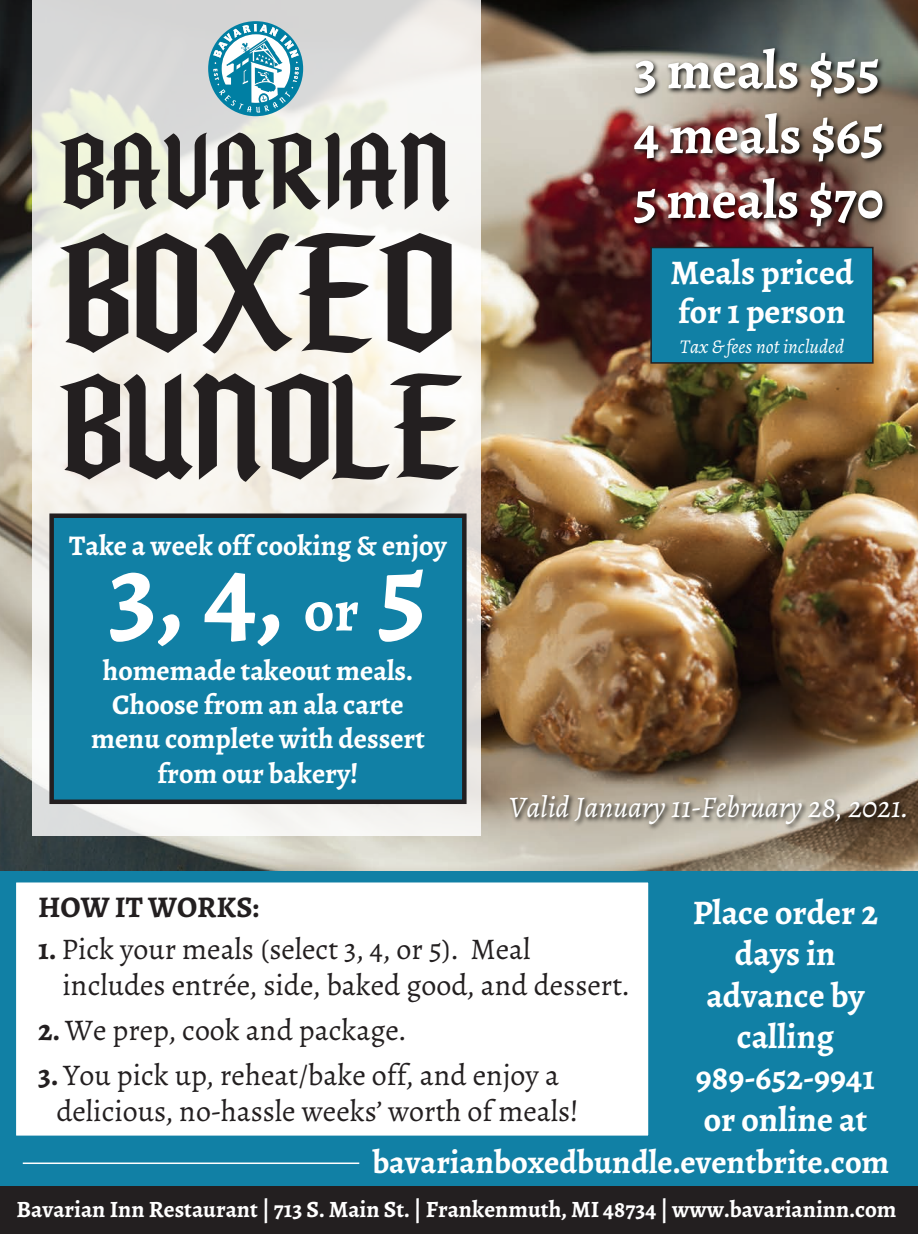
<style>
.page{position:relative;width:918px;height:1234px;background:#fff}
.page>*{position:absolute;margin:0;border:0;box-sizing:border-box;transform-origin:0 0}
.t1{font:187.65px "Bavaria";color:#231f20}
.t2{font:166.05px "Bavaria";color:#231f20}
.t3{font:120.45px "Bavaria";color:#231f20}
.t4{font:700 113.25px "Alegreya";color:#fff}
.t5{font:700 54px/64.8px "Alegreya";color:#fff;text-align:justify}
.t6{font:700 34.5px/41.4px "Alegreya";color:#fff;text-align:center}
.t7{font:700 33px "Alegreya";color:#fff}
.t8{font:30px/36px "Alegreya";color:#231f20}
.t9{font:italic 30px "Alegreya";color:#fff}
.t10{font:700 30px "Alegreya";color:#231f20}
.t11{font:700 28.5px/34.2px "Alegreya";color:#fff;text-align:center}
.t12{font:700 23.4px "Alegreya";color:#fff}
.t13{font:italic 19.5px "Alegreya";color:#fff}
.s1{font-size:60px}
.s2{font-weight:700}
</style>
<div class="page">
<img style="left:0;top:0;width:918px;height:872px">
<div style="left:0;top:872px;width:918px;height:361px;background:#1180a5"></div>
<svg style="left:33px;top:0;width:448px;height:835px;fill:#f7f4ed"></svg>
<div style="left:49px;top:513px;width:418px;height:291px;background:#1180a5;border:4px solid #231f20"></div>
<div style="left:12px;top:878px;width:641px;height:262px;background:#fff;border:4px solid #1180a5"></div>
<svg style="left:208px;top:21px;width:95px;height:95px"></svg>
<img style="left:630px;top:39px;width:269px;height:205px">
<img style="left:504px;top:788px;width:413px;height:46px">
<div style="left:0;top:1186px;width:918px;height:47px;background:#231f20"></div>
<div style="left:650px;top:247px;width:224px;height:116px;background:#1180a5;border:2px solid #231f20"></div>
<hr style="left:23px;top:1162px;width:336px;height:1px;background:#fff">
<h3 class="t3" style="left:59px;top:118px;width:394px">BAVARIAN</h3>
<h1 class="t1" style="left:60px;top:210px;width:397px">BOXED</h1>
<h2 class="t2" style="left:60px;top:353px;width:407px">BUNDLE</h2>
<p class="t11" style="left:69px;top:528px;width:379px">Take a week off cooking &amp; enjoy</p>
<h3 class="t4" style="left:109px;top:519px;width:320px">3, 4, <span class="s1">or</span> 5</h3>
<p class="t11" style="left:91px;top:653px;width:335px">homemade takeout meals.<br>Choose from an ala carte menu complete with dessert from our bakery!</p>
<h3 class="t5" style="left:634px;top:38px;width:251px">3 meals $55<br>4 meals $65<br>5 meals $70</h3>
<p class="t6" style="left:670px;top:253px;width:185px;line-height:39px;text-align:left">Meals priced for 1 person</p>
<p class="t13" style="left:680px;top:334px;width:166px">Tax &amp; fees not included</p>
<p class="t9" style="left:509px;top:788px;width:401px">Valid January 11-February 28, 2021.</p>
<p class="t10" style="left:38px;top:887px;width:223px">HOW IT WORKS:</p>
<p class="t8" style="left:62px;top:931px;width:568px;text-indent:-24px"><span class="s2">1.</span> Pick your meals (select 3, 4, or 5). Meal includes entrée, side, baked good, and dessert.</p>
<p class="t8" style="left:38px;top:1012px;width:369px"><span class="s2">2.</span> We prep, cook and package.</p>
<p class="t8" style="left:56px;top:1057px;width:524px;text-indent:-18px"><span class="s2">3.</span> You pick up, reheat/bake off, and enjoy a delicious, no-hassle weeks’ worth of meals!</p>
<p class="t6" style="left:693px;top:891px;width:187px">Place order 2 days in advance by calling<br>989-652-9941 or online at</p>
<p class="t7" style="left:372px;top:1140px;width:518px">bavarianboxedbundle.eventbrite.com</p>
<p class="t12" style="left:17px;top:1194px;width:881px">Bavarian Inn Restaurant | 713 S. Main St. | Frankenmuth, MI 48734 | www.bavarianinn.com</p>
</div>
